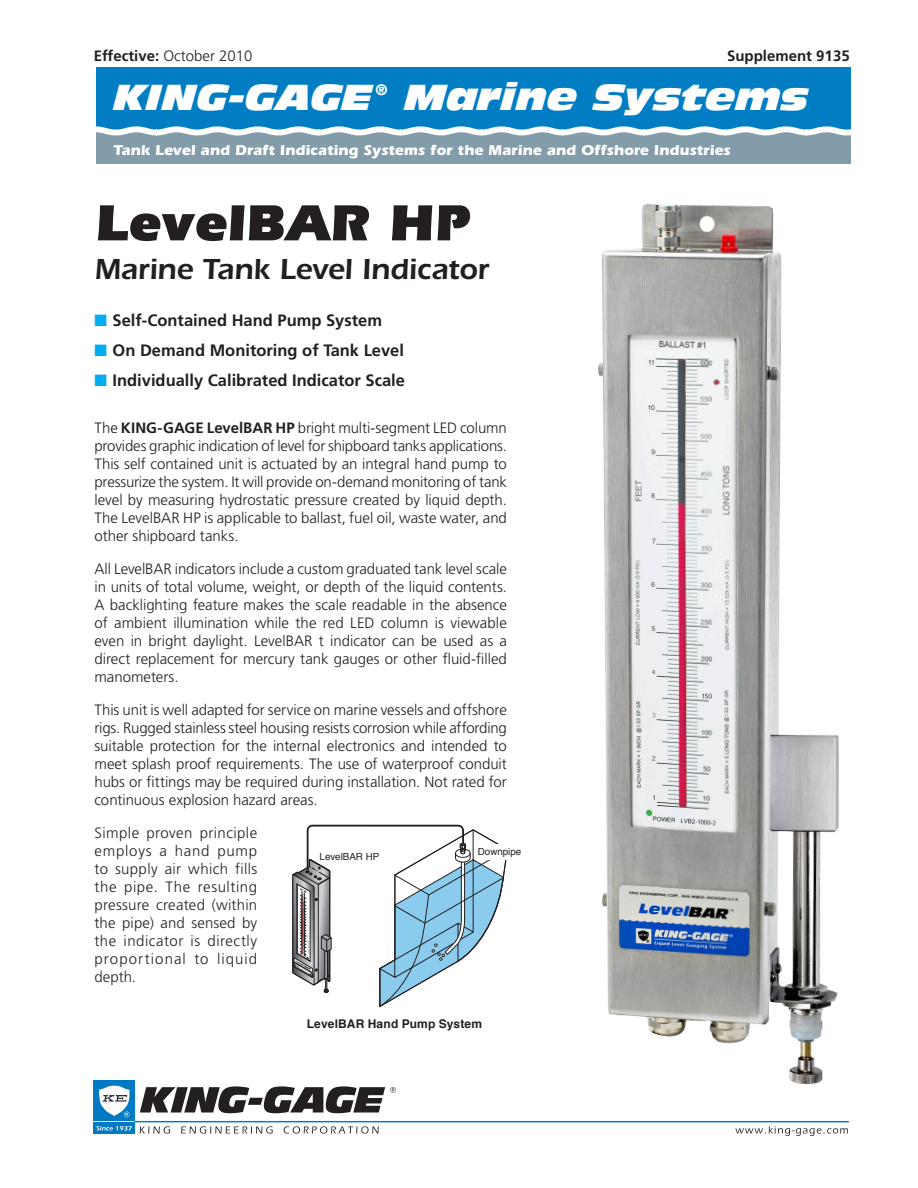
<style>
.page{position:relative;width:918px;height:1188px;background:#fff}
.page>*{position:absolute;margin:0;border:0;box-sizing:border-box;transform-origin:0 0}
.t1{font:900 52.5px "Itc Eras";color:#231f20}
.t2{font:italic 35.25px "Antique Olive Nord";color:#fff}
.t3{font:600 30px "Itc Eras";letter-spacing:-.005em;color:#231f20}
.t4{font:700 16.5px "Frutiger";color:#231f20}
.t5{font:300 15px/18px "Frutiger";color:#231f20;text-align:justify}
.t6{font:700 15px "Frutiger";color:#231f20}
.t7{font:700 14.7px "Itc Eras";color:#fff}
.t8{font:italic 14.7px "Antique Olive Nord";color:#fff}
.t9{font:700 12px "Helvetica";letter-spacing:.015em;color:#231f20}
.t10{font:9.75px "Helvetica";color:#231f20}
.t11{font:italic 2.1px "Antique Olive Nord";color:#231f20;scale:1.33 1}
.s1{font-weight:700}
.s2{color:#00aeef}
</style>
<div class="page">
<div style="left:96px;top:68px;width:754px;height:63px;background:#007dc3"></div>
<div style="left:96px;top:131px;width:754px;height:33px;background:#839ca9"></div>
<svg style="left:96px;top:123px;width:755px;height:16px"></svg>
<hr style="left:134px;top:1121px;width:715px;height:1px;background:#007ac2">
<svg style="left:140px;top:1126px;width:30px;height:8px"></svg>
<svg style="left:181px;top:1126px;width:92px;height:8px"></svg>
<svg style="left:284px;top:1126px;width:95px;height:8px"></svg>
<svg style="left:735px;top:1126px;width:113px;height:10px"></svg>
<div style="left:93px;top:1080px;width:41px;height:41px;background:#007ac2"></div>
<div style="left:93px;top:1122px;width:41px;height:12px;background:#007ac2"></div>
<svg style="left:99px;top:1086px;width:31px;height:32px"></svg>
<svg style="left:97px;top:1126px;width:35px;height:5px"></svg>
<svg style="left:140px;top:1086px;width:256px;height:27px"></svg>
<img style="left:598px;top:204px;width:241px;height:881px">
<svg style="left:292px;top:824px;width:215px;height:184px"></svg>
<p class="t5" style="left:94px;top:47px;width:160px"><span class="s1">Effective:</span> October 2010</p>
<p class="t6" style="left:727px;top:47px;width:124px">Supplement 9135</p>
<p class="t2" style="left:113px;top:74px;width:697px">KING-GAGE Marine Systems</p>
<p class="t7" style="left:113px;top:141px;width:619px">Tank Level and Draft Indicating Systems for the Marine and Offshore Industries</p>
<p class="t8" style="left:375px;top:80px;width:14px">®</p>
<p class="t1" style="left:94px;top:193px;width:377px">LevelBAR HP</p>
<p class="t3" style="left:94px;top:252px;width:396px">Marine Tank Level Indicator</p>
<p class="t4" style="left:94px;top:310px;width:289px"><span class="s2">■</span> Self-Contained Hand Pump System</p>
<p class="t4" style="left:94px;top:340px;width:311px"><span class="s2">■</span> On Demand Monitoring of Tank Level</p>
<p class="t4" style="left:94px;top:370px;width:312px"><span class="s2">■</span> Individually Calibrated Indicator Scale</p>
<p class="t5" style="left:94px;top:419px;width:414px">The <span class="s1">KING-GAGE LevelBAR HP</span> bright multi-segment LED column provides graphic indication of level for shipboard tanks applications.<br>This self contained unit is actuated by an integral hand pump to pressurize the system. It will provide on-demand monitoring of tank level by measuring hydrostatic pressure created by liquid depth.<br>The LevelBAR HP is applicable to ballast, fuel oil, waste water, and other shipboard tanks.</p>
<p class="t5" style="left:94px;top:560px;width:414px">All LevelBAR indicators include a custom graduated tank level scale in units of total volume, weight, or depth of the liquid contents.<br>A backlighting feature makes the scale readable in the absence of ambient illumination while the red LED column is viewable even in bright daylight. LevelBAR t indicator can be used as a direct replacement for mercury tank gauges or other fluid-filled manometers.</p>
<p class="t5" style="left:94px;top:701px;width:414px">This unit is well adapted for service on marine vessels and offshore rigs. Rugged stainless steel housing resists corrosion while affording suitable protection for the internal electronics and intended to meet splash proof requirements. The use of waterproof conduit hubs or fittings may be required during installation. Not rated for continuous explosion hazard areas.</p>
<p class="t5" style="left:94px;top:824px;width:164px">Simple proven principle employs a hand pump to supply air which fills the pipe. The resulting pressure created (within the pipe) and sensed by the indicator is directly proportional to liquid depth.</p>
<p class="t10" style="left:478px;top:844px;width:45px">Downpipe</p>
<p class="t10" style="left:320px;top:849px;width:61px">LevelBAR HP</p>
<p class="t11" style="left:297px;top:960px;width:15px;rotate:30deg">LevelBAR</p>
<p class="t9" style="left:307px;top:1014px;width:177px">LevelBAR Hand Pump System</p>
</div>
